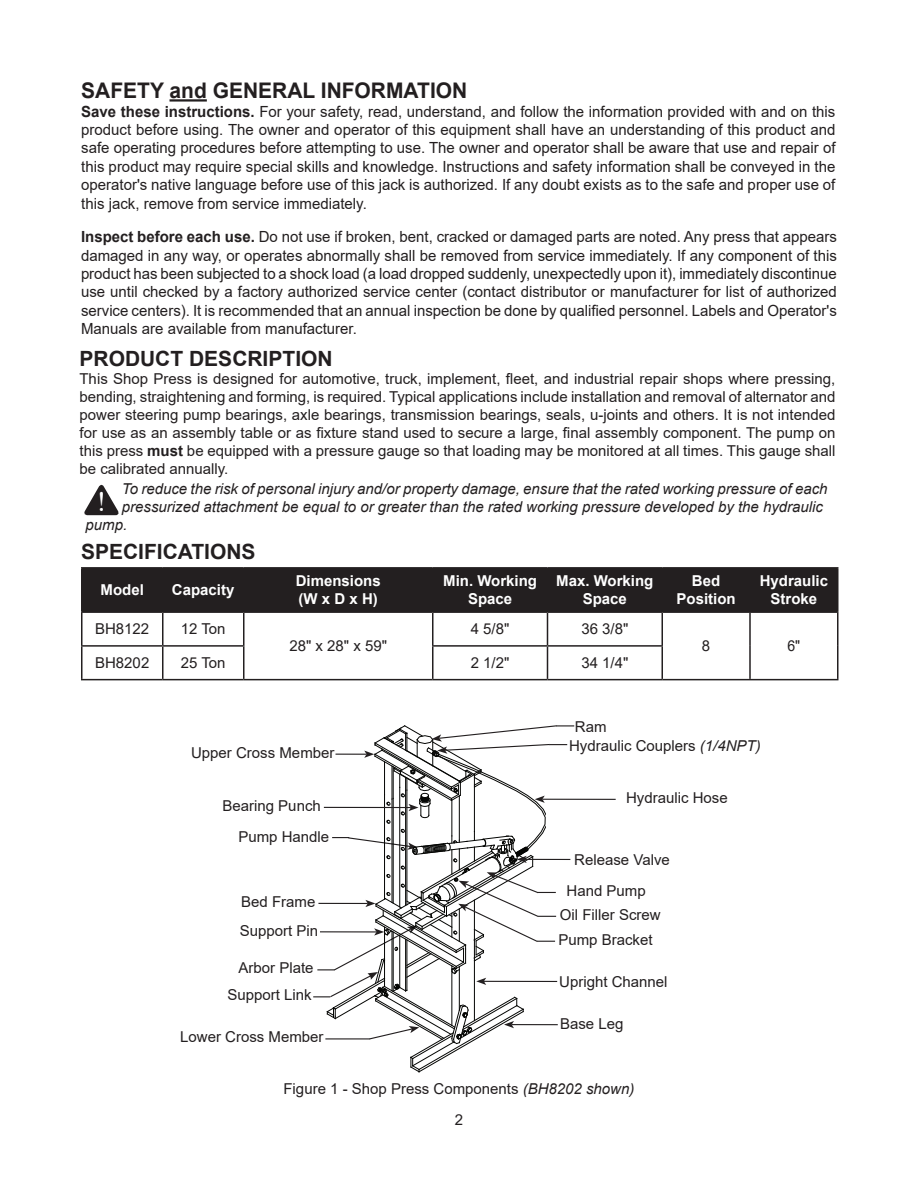
<style>
.page{position:relative;width:918px;height:1188px;background:#fff}
.page>*{position:absolute;margin:0;border:0;box-sizing:border-box;transform-origin:0 0}
.t1{font:28.5px "Times New Roman";color:#fff}
.t2{font:700 21.45px "Arial";color:#231f20}
.t3{font:700 21px "Arial";color:#231f20}
.t4{font:15.3px/18.5px "Arial";color:#231f20;text-align:justify}
.t5{font:15px/18px "Arial";color:#231f20;text-align:justify}
.t6{font:italic 15px/18px "Arial";color:#231f20}
.t7{font:700 15px/18px "Arial";color:#fff;text-align:center}
.t8{font:15px "Arial";color:#231f20;scale:.94 1}
.s1{font-weight:700}
.s2{font-style:italic}
</style>
<div class="page">
<div style="left:82px;top:569px;width:755px;height:42px;background:#231f20"></div>
<hr style="left:81px;top:567px;width:82px;height:2px;background:#231f20">
<hr style="left:81px;top:569px;width:1px;height:42px;background:#231f20">
<hr style="left:163px;top:567px;width:81px;height:2px;background:#231f20">
<hr style="left:162px;top:569px;width:2px;height:42px;background:#231f20">
<hr style="left:244px;top:567px;width:189px;height:2px;background:#231f20">
<hr style="left:243px;top:569px;width:1px;height:42px;background:#231f20">
<hr style="left:433px;top:567px;width:115px;height:2px;background:#231f20">
<hr style="left:432px;top:569px;width:2px;height:42px;background:#231f20">
<hr style="left:548px;top:567px;width:114px;height:2px;background:#231f20">
<hr style="left:547px;top:569px;width:1px;height:42px;background:#231f20">
<hr style="left:662px;top:567px;width:88px;height:2px;background:#231f20">
<hr style="left:662px;top:569px;width:1px;height:42px;background:#231f20">
<hr style="left:750px;top:567px;width:88px;height:2px;background:#231f20">
<hr style="left:749px;top:569px;width:2px;height:42px;background:#231f20">
<hr style="left:837px;top:569px;width:1px;height:42px;background:#231f20">
<hr style="left:81px;top:611px;width:82px;height:2px;background:#231f20">
<hr style="left:81px;top:613px;width:1px;height:32px;background:#231f20">
<hr style="left:163px;top:611px;width:81px;height:2px;background:#231f20">
<hr style="left:162px;top:613px;width:2px;height:32px;background:#231f20">
<hr style="left:244px;top:611px;width:189px;height:2px;background:#231f20">
<hr style="left:243px;top:613px;width:1px;height:32px;background:#231f20">
<hr style="left:433px;top:611px;width:115px;height:2px;background:#231f20">
<hr style="left:432px;top:613px;width:2px;height:32px;background:#231f20">
<hr style="left:548px;top:611px;width:114px;height:2px;background:#231f20">
<hr style="left:547px;top:613px;width:1px;height:32px;background:#231f20">
<hr style="left:662px;top:611px;width:88px;height:2px;background:#231f20">
<hr style="left:662px;top:613px;width:1px;height:32px;background:#231f20">
<hr style="left:750px;top:611px;width:88px;height:2px;background:#231f20">
<hr style="left:749px;top:613px;width:2px;height:33px;background:#231f20">
<hr style="left:837px;top:613px;width:1px;height:33px;background:#231f20">
<hr style="left:81px;top:645px;width:82px;height:2px;background:#231f20">
<hr style="left:81px;top:647px;width:1px;height:32px;background:#231f20">
<hr style="left:163px;top:645px;width:81px;height:2px;background:#231f20">
<hr style="left:162px;top:647px;width:2px;height:32px;background:#231f20">
<hr style="left:243px;top:647px;width:1px;height:32px;background:#231f20">
<hr style="left:432px;top:645px;width:116px;height:2px;background:#231f20">
<hr style="left:432px;top:647px;width:2px;height:32px;background:#231f20">
<hr style="left:548px;top:645px;width:115px;height:2px;background:#231f20">
<hr style="left:547px;top:647px;width:1px;height:32px;background:#231f20">
<hr style="left:662px;top:647px;width:1px;height:32px;background:#231f20">
<hr style="left:749px;top:646px;width:2px;height:33px;background:#231f20">
<hr style="left:837px;top:646px;width:1px;height:33px;background:#231f20">
<hr style="left:81px;top:679px;width:82px;height:1px;background:#231f20">
<hr style="left:163px;top:679px;width:81px;height:1px;background:#231f20">
<hr style="left:244px;top:679px;width:189px;height:1px;background:#231f20">
<hr style="left:433px;top:679px;width:115px;height:1px;background:#231f20">
<hr style="left:548px;top:679px;width:114px;height:1px;background:#231f20">
<hr style="left:662px;top:679px;width:88px;height:1px;background:#231f20">
<hr style="left:750px;top:679px;width:88px;height:1px;background:#231f20">
<hr style="left:542px;top:799px;width:74px;height:1px;background:#231f20">
<svg style="left:313px;top:725px;width:261px;height:348px"></svg>
<hr style="left:170px;top:99px;width:37px;height:3px;background:#231f20">
<svg style="left:84px;top:484px;width:35px;height:32px"></svg>
<h2 class="t2" style="left:81px;top:76px;width:388px">SAFETY and GENERAL INFORMATION</h2>
<p class="t4" style="left:81px;top:102px;width:756px"><span class="s1">Save these instructions.</span> For your safety, read, understand, and follow the information provided with and on this product before using. The owner and operator of this equipment shall have an understanding of this product and safe operating procedures before attempting to use. The owner and operator shall be aware that use and repair of this product may require special skills and knowledge. Instructions and safety information shall be conveyed in the operator's native language before use of this jack is authorized. If any doubt exists as to the safe and proper use of this jack, remove from service immediately.</p>
<p class="t4" style="left:81px;top:227px;width:758px"><span class="s1">Inspect before each use.</span> Do not use if broken, bent, cracked or damaged parts are noted. Any press that appears damaged in any way, or operates abnormally shall be removed from service immediately. If any component of this product has been subjected to a shock load (a load dropped suddenly, unexpectedly upon it), immediately discontinue use until checked by a factory authorized service center (contact distributor or manufacturer for list of authorized service centers). It is recommended that an annual inspection be done by qualified personnel. Labels and Operator's Manuals are available from manufacturer.</p>
<h3 class="t3" style="left:80px;top:344px;width:255px">PRODUCT DESCRIPTION</h3>
<p class="t5" style="left:80px;top:370px;width:758px">This Shop Press is designed for automotive, truck, implement, fleet, and industrial repair shops where pressing, bending, straightening and forming, is required. Typical applications include installation and removal of alternator and power steering pump bearings, axle bearings, transmission bearings, seals, u-joints and others. It is not intended for use as an assembly table or as fixture stand used to secure a large, final assembly component. The pump on this press <span class="s1">must</span> be equipped with a pressure gauge so that loading may be monitored at all times. This gauge shall be calibrated annually.</p>
<p class="t6" style="left:122px;top:480px;width:707px">To reduce the risk of personal injury and/or property damage, ensure that the rated working pressure of each pressurized attachment be equal to or greater than the rated working pressure developed by the hydraulic</p>
<h1 class="t1" style="left:97px;top:481px;width:11px">!</h1>
<p class="t6" style="left:86px;top:516px;width:43px">pump.</p>
<h3 class="t3" style="left:81px;top:537px;width:176px">SPECIFICATIONS</h3>
<p class="t7" style="left:101px;top:581px;width:45px">Model</p>
<p class="t7" style="left:172px;top:581px;width:64px">Capacity</p>
<p class="t7" style="left:296px;top:572px;width:87px;text-align:left">Dimensions (W x D x H)</p>
<p class="t7" style="left:443px;top:572px;width:95px">Min. Working<br>Space</p>
<p class="t7" style="left:556px;top:572px;width:99px">Max. Working<br>Space</p>
<p class="t7" style="left:677px;top:572px;width:61px">Bed<br>Position</p>
<p class="t7" style="left:760px;top:572px;width:70px">Hydraulic<br>Stroke</p>
<p class="t5" style="left:95px;top:620px;width:56px">BH8122</p>
<p class="t5" style="left:181px;top:620px;width:46px">12 Ton</p>
<p class="t5" style="left:289px;top:637px;width:99px">28" x 28" x 59"</p>
<p class="t5" style="left:471px;top:620px;width:40px">4 5/8"</p>
<p class="t5" style="left:581px;top:620px;width:49px">36 3/8"</p>
<p class="t5" style="left:702px;top:637px;width:10px">8</p>
<p class="t8" style="left:787px;top:636px;width:15px">6"</p>
<p class="t5" style="left:95px;top:654px;width:56px">BH8202</p>
<p class="t5" style="left:181px;top:654px;width:46px">25 Ton</p>
<p class="t5" style="left:471px;top:654px;width:40px">2 1/2"</p>
<p class="t5" style="left:581px;top:654px;width:49px">34 1/4"</p>
<p class="t5" style="left:191px;top:744px;width:145px">Upper Cross Member</p>
<p class="t5" style="left:222px;top:797px;width:100px">Bearing Punch</p>
<p class="t5" style="left:238px;top:828px;width:92px">Pump Handle</p>
<p class="t5" style="left:241px;top:893px;width:76px">Bed Frame</p>
<p class="t5" style="left:240px;top:922px;width:80px">Support Pin</p>
<p class="t5" style="left:239px;top:959px;width:77px">Arbor Plate</p>
<p class="t5" style="left:228px;top:986px;width:86px">Support Link</p>
<p class="t5" style="left:180px;top:1027px;width:145px">Lower Cross Member</p>
<p class="t5" style="left:575px;top:717px;width:33px">Ram</p>
<p class="t5" style="left:569px;top:737px;width:193px">Hydraulic Couplers <span class="s2">(1/4NPT)</span></p>
<p class="t5" style="left:626px;top:789px;width:103px">Hydraulic Hose</p>
<p class="t5" style="left:574px;top:851px;width:97px">Release Valve</p>
<p class="t5" style="left:567px;top:882px;width:81px">Hand Pump</p>
<p class="t5" style="left:560px;top:906px;width:102px">Oil Filler Screw</p>
<p class="t5" style="left:558px;top:931px;width:96px">Pump Bracket</p>
<p class="t5" style="left:559px;top:972px;width:110px">Upright Channel</p>
<p class="t5" style="left:560px;top:1015px;width:65px">Base Leg</p>
<p class="t5" style="left:283px;top:1080px;width:352px">Figure 1 - Shop Press Components <span class="s2">(BH8202 shown)</span></p>
<p class="t5" style="left:455px;top:1111px;width:10px">2</p>
</div>
